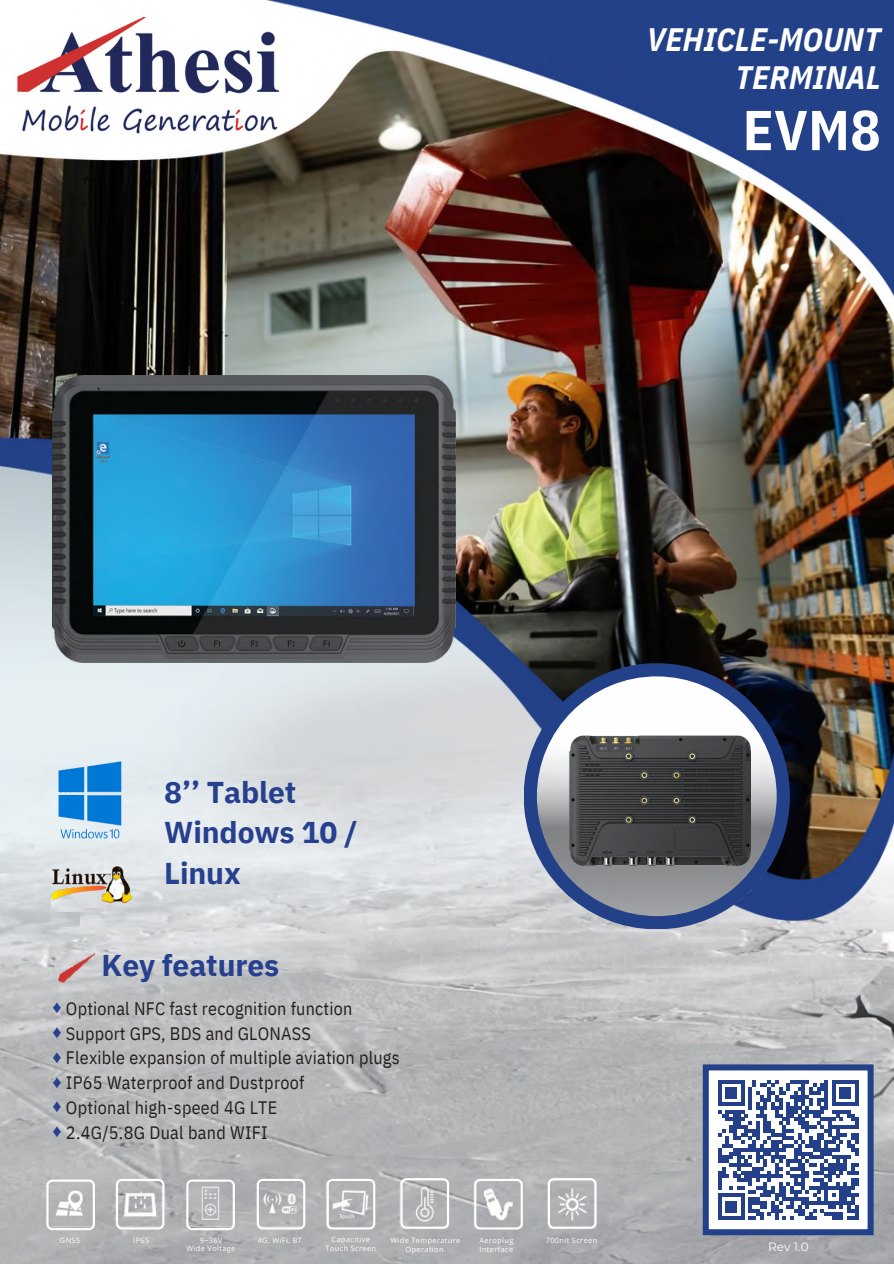
<style>
.page{position:relative;width:894px;height:1264px;background:#fff}
.page>*{position:absolute;margin:0;border:0;box-sizing:border-box;transform-origin:0 0}
.t1{font:700 56.1px "IBM Plex Sans Cond";color:#fff}
.t2{font:italic 700 32.4px/37.7px "IBM Plex Sans Cond";letter-spacing:.01em;color:#fff;text-align:right}
.t3{font:700 30px/40.5px "IBM Plex Sans";letter-spacing:-.005em;color:#26408f}
.t4{font:18px/24.8px "IBM Plex Sans Cond";letter-spacing:.01em;color:#231f20}
.t5{font:12px "Montserrat";color:#fff}
.t6{font:7.35px/8.9px "Open Sans";letter-spacing:.05em;color:#fff;text-align:center}
.s1{font-family:"Arimo";color:#26408f}
</style>
<div class="page">
<img style="left:0;top:948px;width:893px;height:315px">
<img style="left:0;top:0;width:893px;height:948px">
<div style="left:705px;top:1067px;width:165px;height:165px;background:#fff"></div>
<svg style="left:718px;top:1080px;width:140px;height:139px"></svg>
<div style="left:702px;top:1064px;width:171px;height:171px;border:6px solid #234188"></div>
<svg style="left:523px;top:663px;width:266px;height:266px;background:#65728f"></svg>
<img style="left:11px;top:15px;width:270px;height:119px">
<img style="left:562px;top:689px;width:188px;height:222px">
<img style="left:0;top:936px;width:94px;height:75px">
<img style="left:52px;top:1180px;width:248px;height:51px">
<img style="left:326px;top:1168px;width:270px;height:60px">
<svg style="left:116px;top:1178px;width:48px;height:51px"></svg>
<svg style="left:186px;top:1179px;width:49px;height:51px;background:#c1c2c4"></svg>
<svg style="left:46px;top:1179px;width:49px;height:51px"></svg>
<svg style="left:257px;top:1178px;width:48px;height:51px"></svg>
<svg style="left:326px;top:1178px;width:49px;height:51px"></svg>
<svg style="left:400px;top:1178px;width:49px;height:50px;background:#c1c2c4"></svg>
<svg style="left:474px;top:1178px;width:48px;height:51px"></svg>
<svg style="left:547px;top:1178px;width:49px;height:50px"></svg>
<img style="left:52px;top:911px;width:28px;height:15px">
<img style="left:52px;top:907px;width:41px;height:4px">
<img style="left:46px;top:756px;width:86px;height:92px">
<img style="left:52px;top:861px;width:81px;height:46px">
<img style="left:52px;top:375px;width:403px;height:287px">
<h2 class="t2" style="left:646px;top:20px;width:235px">VEHICLE-MOUNT<br>TERMINAL</h2>
<h1 class="t1" style="left:742px;top:93px;width:139px">EVM8</h1>
<h3 class="t3" style="left:164px;top:771px;width:195px">8’’ Tablet<br>Windows 10 /<br>Linux</h3>
<h3 class="t3" style="left:102px;top:944px;width:179px">Key features</h3>
<p class="t4" style="left:52px;top:995px;width:348px"><span class="s1">♦</span> Optional NFC fast recognition function<br><span class="s1">♦</span> Support GPS, BDS and GLONASS<br><span class="s1">♦</span> Flexible expansion of multiple aviation plugs <span class="s1">♦</span> IP65 Waterproof and Dustproof<br><span class="s1">♦</span> Optional high-speed 4G LTE<br><span class="s1">♦</span> 2.4G/5.8G Dual band WIFI</p>
<p class="t6" style="left:60px;top:1235px;width:22px">GNSS</p>
<p class="t6" style="left:325px;top:1235px;width:52px">Capacitive<br>Touch Screen</p>
<p class="t6" style="left:186px;top:1235px;width:50px">9~36V<br>Wide Voltage</p>
<p class="t6" style="left:257px;top:1235px;width:46px">4G, WiFi, BT</p>
<p class="t6" style="left:545px;top:1235px;width:53px">700nit Screen</p>
<p class="t6" style="left:133px;top:1235px;width:18px">IP65</p>
<p class="t6" style="left:390px;top:1235px;width:71px">Wide Temperature<br>Operation</p>
<p class="t6" style="left:479px;top:1235px;width:35px;text-align:left">Aeroplug<br>Interface</p>
<p class="t5" style="left:768px;top:1239px;width:42px">Rev 1.0</p>
</div>
